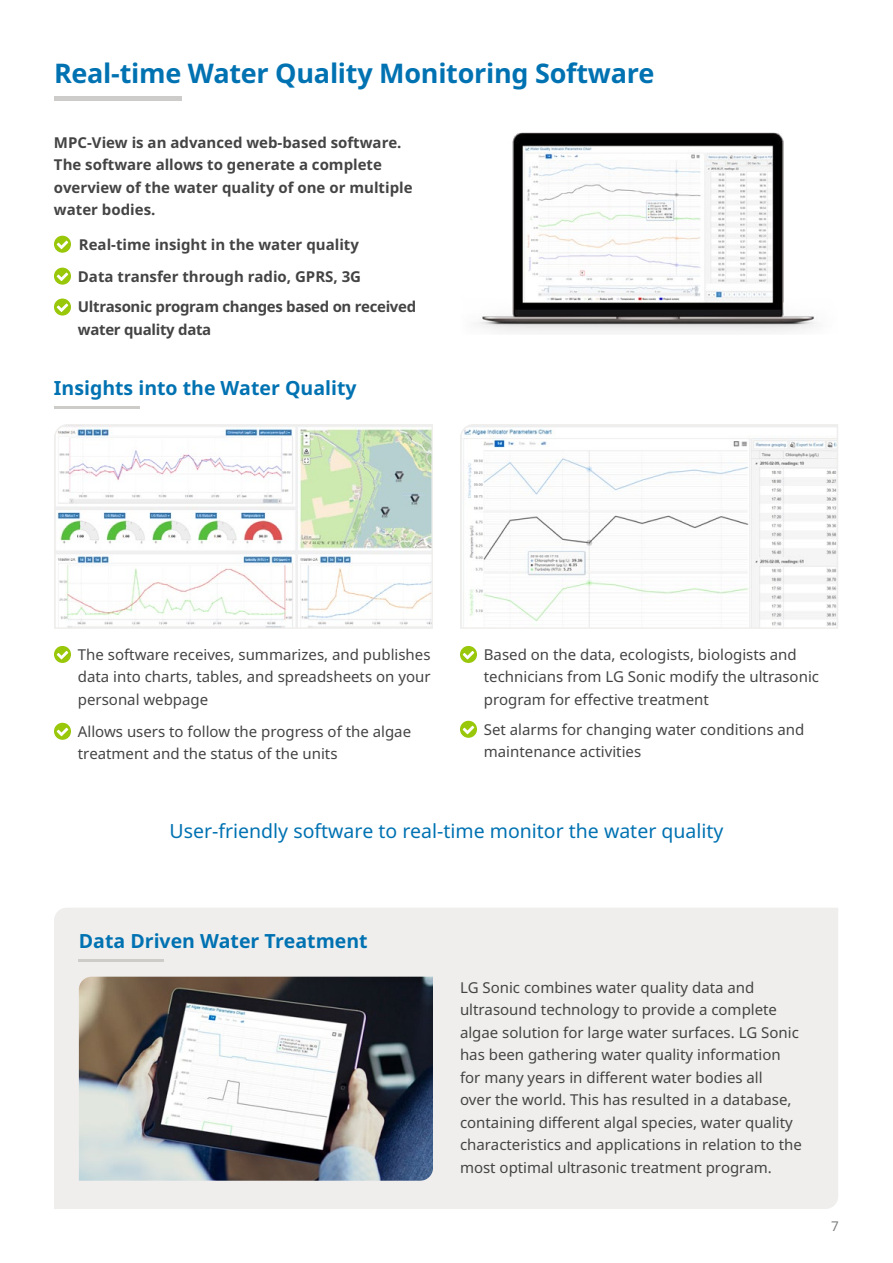
<style>
.page{position:relative;width:893px;height:1263px;background:#fff}
.page>*{position:absolute;margin:0;border:0;box-sizing:border-box;transform-origin:0 0}
.t1{font:700 27px "Noto Sans";letter-spacing:-.01em;color:#0072b2}
.t2{font:19.5px "Noto Sans";color:#0072b2}
.t3{font:700 19.5px "Noto Sans";color:#0072b2}
.t4{font:15px/22.5px "Noto Sans";color:#444}
.t5{font:700 15px/22.5px "Noto Sans";color:#444}
.t6{font:700 15px "Noto Sans";letter-spacing:-.02em;color:#444}
.t7{font:13.5px "Noto Sans";color:#7f8080}
</style>
<div class="page">
<hr style="left:54px;top:97px;width:128px;height:4px;background:#cdcccb">
<svg style="left:54px;top:236px;width:17px;height:17px"></svg>
<svg style="left:54px;top:268px;width:17px;height:17px"></svg>
<svg style="left:54px;top:299px;width:17px;height:17px"></svg>
<img style="left:478px;top:133px;width:338px;height:200px">
<hr style="left:54px;top:406px;width:85px;height:3px;background:#ceccc9">
<svg style="left:54px;top:424px;width:379px;height:205px"></svg>
<svg style="left:460px;top:424px;width:378px;height:205px"></svg>
<svg style="left:54px;top:646px;width:17px;height:17px"></svg>
<svg style="left:54px;top:723px;width:17px;height:17px"></svg>
<svg style="left:460px;top:646px;width:17px;height:17px"></svg>
<svg style="left:460px;top:721px;width:17px;height:17px"></svg>
<div style="left:54px;top:908px;width:784px;height:301px;background:#efeeed"></div>
<hr style="left:79px;top:959px;width:85px;height:3px;background:#ceccc9">
<img style="left:79px;top:977px;width:354px;height:204px">
<h1 class="t1" style="left:54px;top:54px;width:602px">Real-time Water Quality Monitoring Software</h1>
<p class="t5" style="left:54px;top:130px;width:360px">MPC-View is an advanced web-based software.<br>The software allows to generate a complete overview of the water quality of one or multiple water bodies.</p>
<p class="t5" style="left:78px;top:228px;width:340px;line-height:31.3px">Real-time insight in the water quality<br>Data transfer through radio, GPRS, 3G<br>Ultrasonic program changes based on received</p>
<p class="t6" style="left:78px;top:319px;width:135px">water quality data</p>
<h2 class="t3" style="left:54px;top:375px;width:304px">Insights into the Water Quality</h2>
<p class="t4" style="left:78px;top:643px;width:354px;text-align:justify">The software receives, summarizes, and publishes data into charts, tables, and spreadsheets on your personal webpage</p>
<p class="t4" style="left:78px;top:720px;width:335px">Allows users to follow the progress of the algae treatment and the status of the units</p>
<p class="t4" style="left:484px;top:643px;width:337px">Based on the data, ecologists, biologists and technicians from LG Sonic modify the ultrasonic program for effective treatment</p>
<p class="t4" style="left:484px;top:718px;width:322px">Set alarms for changing water conditions and maintenance activities</p>
<h2 class="t2" style="left:170px;top:817px;width:555px">User-friendly software to real-time monitor the water quality</h2>
<h2 class="t3" style="left:79px;top:927px;width:290px">Data Driven Water Treatment</h2>
<p class="t4" style="left:460px;top:976px;width:343px">LG Sonic combines water quality data and ultrasound technology to provide a complete algae solution for large water surfaces. LG Sonic has been gathering water quality information for many years in different water bodies all<br>over the world. This has resulted in a database, containing different algal species, water quality characteristics and applications in relation to the most optimal ultrasonic treatment program.</p>
<p class="t7" style="left:831px;top:1217px;width:9px">7</p>
</div>
